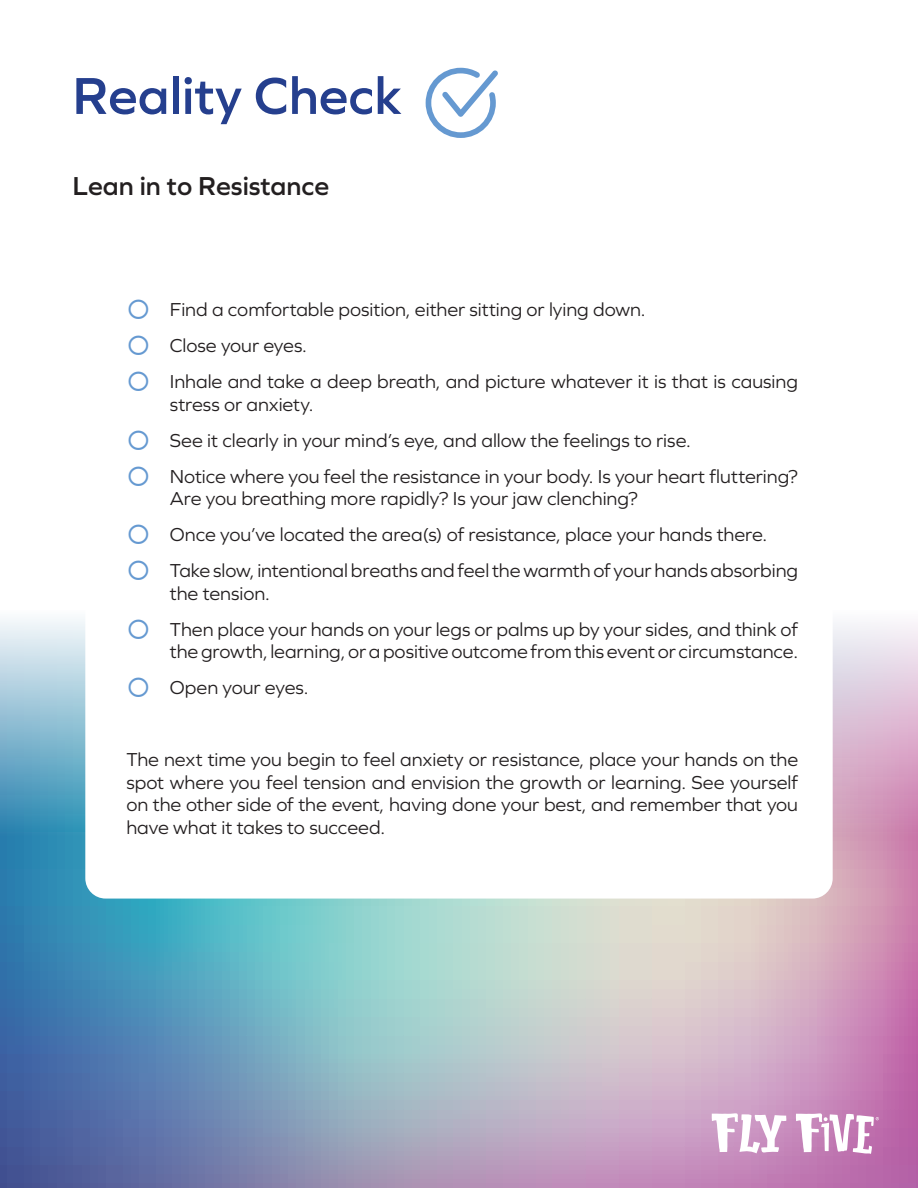
<style>
.page{position:relative;width:918px;height:1188px;background:#fff}
.page>*{position:absolute;margin:0;border:0;box-sizing:border-box;transform-origin:0 0}
.headline{font:600 54px "Graphie";color:#253f8e}
.subhead{font:600 27px "Graphie";color:#231f20}
.body_text{font:19.5px/22.5px "Graphie";color:#231f20}
.s1{color:#6599d1}
</style>
<div class="page">
<svg style="left:0;top:619px;width:918px;height:569px;background:#9da8c1"></svg>
<svg style="left:707px;top:1107px;width:80px;height:54px"></svg>
<svg style="left:796px;top:1113px;width:83px;height:41px"></svg>
<div style="left:88px;top:385px;width:742px;height:511px;background:#fff;border-radius:18px"></div>
<div style="left:85px;top:382px;width:748px;height:517px;border:4px solid #fff;border-radius:18px"></div>
<svg style="left:426px;top:68px;width:72px;height:70px"></svg>
<p class="headline" style="left:72px;top:64px;width:331px">Reality Check</p>
<p class="subhead" style="left:72px;top:170px;width:258px">Lean in to Resistance</p>
<p class="body_text" style="left:126px;top:298px;width:521px"><span class="s1">○</span> Find a comfortable position, either sitting or lying down.</p>
<p class="body_text" style="left:126px;top:334px;width:182px"><span class="s1">○</span> Close your eyes.</p>
<p class="body_text" style="left:170px;top:370px;width:630px;text-indent:-44px"><span class="s1">○</span> Inhale and take a deep breath, and picture whatever it is that is causing stress or anxiety.</p>
<p class="body_text" style="left:126px;top:429px;width:566px"><span class="s1">○</span> See it clearly in your mind’s eye, and allow the feelings to rise.</p>
<p class="body_text" style="left:170px;top:465px;width:630px;text-indent:-44px"><span class="s1">○</span> Notice where you feel the resistance in your body. Is your heart fluttering?<br>Are you breathing more rapidly? Is your jaw clenching?</p>
<p class="body_text" style="left:126px;top:523px;width:642px"><span class="s1">○</span> Once you’ve located the area(s) of resistance, place your hands there.</p>
<p class="body_text" style="left:170px;top:559px;width:630px;text-indent:-44px"><span class="s1">○</span> Take slow, intentional breaths and feel the warmth of your hands absorbing the tension.</p>
<p class="body_text" style="left:126px;top:618px;width:673px;text-align:right"><span class="s1">○</span> Then place your hands on your legs or palms up by your sides, and think of the growth, learning, or a positive outcome from this event or circumstance.</p>
<p class="body_text" style="left:126px;top:676px;width:184px"><span class="s1">○</span> Open your eyes.</p>
<p class="body_text" style="left:126px;top:748px;width:673px;text-align:justify">The next time you begin to feel anxiety or resistance, place your hands on the spot where you feel tension and envision the growth or learning. See yourself on the other side of the event, having done your best, and remember that you have what it takes to succeed.</p>
</div>
